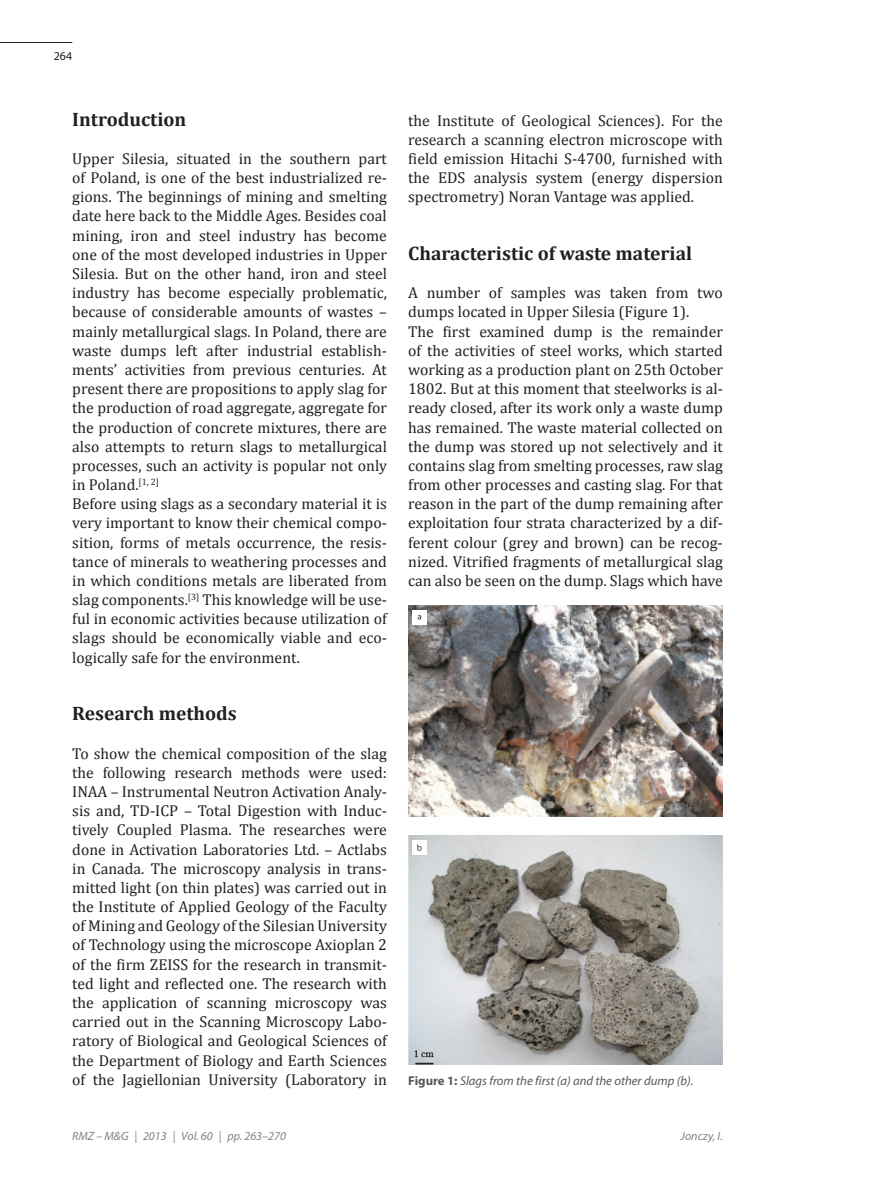
<style>
.page{position:relative;width:893px;height:1191px;background:#fff}
.page>*{position:absolute;margin:0;border:0;box-sizing:border-box;transform-origin:0 0}
.t1{font:700 19.5px "Cambria";color:#231f20}
.t2{font:15.75px/19.2px "Cambria";color:#231f20}
.t3{font:italic 12.75px "Myriad Pro";color:#57585a}
.t4{font:italic 12px "Myriad Pro";color:#808285}
.t5{font:12px "Myriad Pro";color:#231f20}
.s1{font-weight:700;font-style:normal}
</style>
<div class="page">
<hr style="left:0;top:42px;width:72px;height:1px;background:#231f20">
<img style="left:408px;top:605px;width:314px;height:211px">
<img style="left:408px;top:835px;width:315px;height:230px">
<div style="left:412px;top:840px;width:14px;height:14px;background:#fff"></div>
<svg style="left:417px;top:844px;width:5px;height:6px"></svg>
<div style="left:412px;top:610px;width:14px;height:14px;background:#fff"></div>
<p class="t5" style="left:54px;top:48px;width:20px">264</p>
<p class="t1" style="left:72px;top:105px;width:116px">Introduction</p>
<p class="t2" style="left:72px;top:149px;width:316px">Upper Silesia, situated in the southern part of Poland, is one of the best industrialized re&shy;gions. The beginnings of mining and smelting date here back to the Middle Ages. Besides coal mining, iron and steel industry has become one of the most developed industries in Upper Silesia. But on the other hand, iron and steel industry has become especially problematic, because of considerable amounts of wastes – mainly metallurgical slags. In Poland, there are waste dumps left after industrial establish&shy;ments’ activities from previous centuries. At present there are propositions to apply slag for the production of road aggregate, aggregate for the production of concrete mixtures, there are also attempts to return slags to metallurgical processes, such an activity is popular not only in Poland.<sup>[1,</sup> <sup>2]<br></sup>Before using slags as a secondary material it is very important to know their chemical compo&shy;sition, forms of metals occurrence, the resis&shy;tance of minerals to weathering processes and in which conditions metals are liberated from slag components.<sup>[3]</sup> This knowledge will be use&shy;ful in economic activities because utilization of slags should be economically viable and eco&shy;logically safe for the environment.</p>
<p class="t1" style="left:72px;top:700px;width:166px">Research methods</p>
<p class="t2" style="left:72px;top:743px;width:316px;text-align:justify">To show the chemical composition of the slag the following research methods were used:<br>INAA – Instrumental Neutron Activation Analy&shy;sis and, TD-ICP – Total Digestion with Induc&shy;tively Coupled Plasma. The researches were done in Activation Laboratories Ltd. – Actlabs in Canada. The microscopy analysis in trans&shy;mitted light (on thin plates) was carried out in the Institute of Applied Geology of the Faculty of Mining and Geology of the Silesian University of Technology using the microscope Axioplan 2 of the firm ZEISS for the research in transmit&shy;ted light and reflected one. The research with the application of scanning microscopy was carried out in the Scanning Microscopy Labo&shy;ratory of Biological and Geological Sciences of the Department of Biology and Earth Sciences of the Jagiellonian University (Laboratory in</p>
<p class="t4" style="left:72px;top:1128px;width:215px">RMZ – M&amp;G | 2013 | Vol. 60 | pp. 263–270</p>
<p class="t2" style="left:408px;top:111px;width:316px;text-align:justify">the Institute of Geological Sciences). For the research a scanning electron microscope with field emission Hitachi S-4700, furnished with the EDS analysis system (energy dispersion spectrometry) Noran Vantage was applied.</p>
<p class="t1" style="left:408px;top:239px;width:285px">Characteristic of waste material</p>
<p class="t2" style="left:408px;top:283px;width:316px">A number of samples was taken from two dumps located in Upper Silesia (Figure 1).<br>The first examined dump is the remainder of the activities of steel works, which started working as a production plant on 25th October 1802. But at this moment that steelworks is al&shy;ready closed, after its work only a waste dump has remained. The waste material collected on the dump was stored up not selectively and it contains slag from smelting processes, raw slag from other processes and casting slag. For that reason in the part of the dump remaining after exploitation four strata characterized by a dif&shy;ferent colour (grey and brown) can be recog&shy;nized. Vitrified fragments of metallurgical slag can also be seen on the dump. Slags which have</p>
<p class="t3" style="left:408px;top:1072px;width:287px"><span class="s1">Figure 1:</span> Slags from the first (a) and the other dump (b).</p>
<p class="t4" style="left:681px;top:1128px;width:44px">Jonczy, I.</p>
</div>
